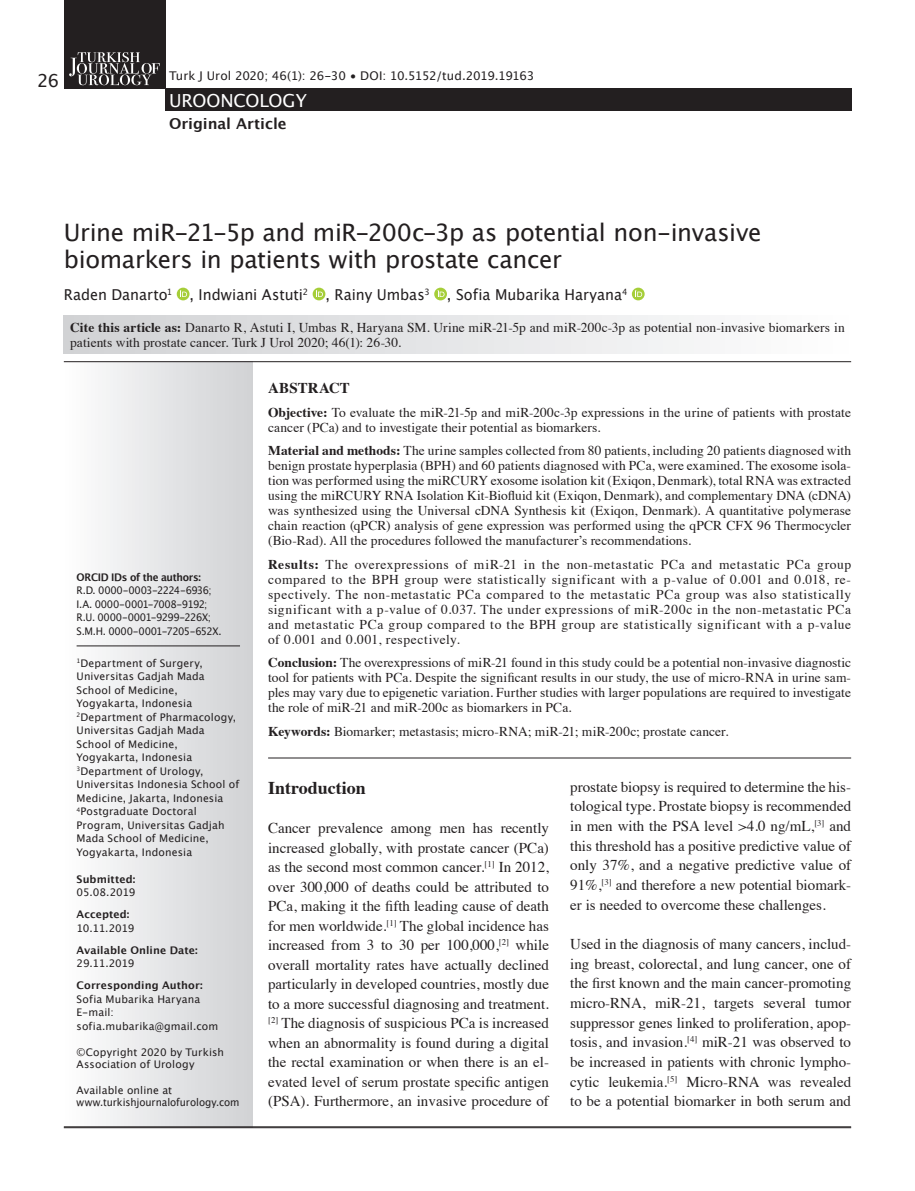
<style>
.page{position:relative;width:915px;height:1191px;background:#fff}
.page>*{position:absolute;margin:0;border:0;box-sizing:border-box;transform-origin:0 0}
.t1{font:24px/27px "Lucida Grande";letter-spacing:-.015em;color:#231f20}
.t2{font:700 18px "Times";color:#231f20}
.t3{font:18px "Lucida Grande";letter-spacing:-.005em;color:#fff}
.t4{font:18px "Lucida Grande";color:#231f20}
.t5{font:15px/19.5px "Times";color:#231f20;text-align:justify}
.t6{font:15px "Lucida Grande";color:#231f20;scale:.96 1}
.t7{font:700 15px "Lucida Grande";color:#231f20}
.t8{font:700 15px "Times";letter-spacing:.01em;color:#231f20}
.t9{font:13.5px/15px "Times";letter-spacing:.01em;color:#231f20;text-align:justify}
.t10{font:12px "Lucida Grande";letter-spacing:-.025em;color:#231f20}
.t11{font:10.5px/13.5px "Lucida Grande";letter-spacing:.01em;color:#231f20}
.t12{font:10.5px/13.5px "Lucida Grande";letter-spacing:-.04em;color:#231f20;scale:.95 1}
.t13{font:700 10.5px "Lucida Grande";letter-spacing:.005em;color:#231f20}
.t14{font:700 10.5px "Lucida Grande";letter-spacing:-.03em;color:#231f20;scale:.95 1}
.s1{font-weight:700}
</style>
<div class="page">
<div style="left:64px;top:361px;width:189px;height:766px;background:linear-gradient(to right,#fefefe,#d0d1d4)"></div>
<div style="left:177px;top:288px;width:12px;height:12px;background:#a6ce39;border-radius:50%"></div>
<svg style="left:180px;top:290px;width:7px;height:7px"></svg>
<div style="left:312px;top:288px;width:13px;height:12px;background:#a6ce39;border-radius:50%"></div>
<svg style="left:316px;top:290px;width:7px;height:7px"></svg>
<svg style="left:434px;top:288px;width:13px;height:12px"></svg>
<svg style="left:437px;top:290px;width:7px;height:7px"></svg>
<svg style="left:631px;top:288px;width:13px;height:12px"></svg>
<svg style="left:635px;top:290px;width:7px;height:7px"></svg>
<hr style="left:64px;top:1127px;width:786px;height:1px;background:#231f20">
<hr style="left:64px;top:1126px;width:786px;height:1px;background:#231f20">
<div style="left:64px;top:316px;width:786px;height:37px;background:linear-gradient(to right,#d0d1d4,#fdfefe)"></div>
<hr style="left:77px;top:645px;width:163px;height:1px;background:#231f20">
<hr style="left:268px;top:757px;width:582px;height:1px;background:#231f20">
<hr style="left:64px;top:361px;width:786px;height:1px;background:#231f20">
<div style="left:64px;top:0;width:101px;height:89px;background:#231f20"></div>
<div style="left:165px;top:88px;width:685px;height:23px;background:#231f20"></div>
<svg style="left:69px;top:52px;width:91px;height:33px"></svg>
<h2 class="t4" style="left:37px;top:70px;width:23px">26</h2>
<p class="t10" style="left:169px;top:69px;width:366px">Turk J Urol 2020; 46(1): 26-30 • DOI: 10.5152/tud.2019.19163</p>
<h2 class="t3" style="left:169px;top:90px;width:139px">UROONCOLOGY</h2>
<p class="t7" style="left:169px;top:112px;width:119px">Original Article</p>
<h1 class="t1" style="left:64px;top:219px;width:699px">Urine miR-21-5p and miR-200c-3p as potential non-invasive biomarkers in patients with prostate cancer</h1>
<p class="t6" style="left:64px;top:286px;width:588px">Raden Danarto<sup>1</sup> , Indwiani Astuti<sup>2</sup> , Rainy Umbas<sup>3</sup> , Sofia Mubarika Haryana<sup>4</sup></p>
<p class="t9" style="left:70px;top:319px;width:775px"><span class="s1">Cite this article as:</span> Danarto R, Astuti I, Umbas R, Haryana SM. Urine miR-21-5p and miR-200c-3p as potential non-invasive biomarkers in patients with prostate cancer. Turk J Urol 2020; 46(1): 26-30.</p>
<p class="t14" style="left:77px;top:568px;width:132px">ORCID IDs of the authors:</p>
<p class="t12" style="left:77px;top:584px;width:154px">R.D. 0000-0003-2224-6936;<br>I.A. 0000-0001-7008-9192;<br>R.U. 0000-0001-9299-226X;<br>S.M.H. 0000-0001-7205-652X.</p>
<p class="t11" style="left:77px;top:656px;width:164px"><sup>1</sup>Department of Surgery,<br>Universitas Gadjah Mada<br>School of Medicine,<br>Yogyakarta, Indonesia<br><sup>2</sup>Department of Pharmacology,<br>Universitas Gadjah Mada<br>School of Medicine,<br>Yogyakarta, Indonesia<br><sup>3</sup>Department of Urology,<br>Universitas Indonesia School of<br>Medicine, Jakarta, Indonesia<br><sup>4</sup>Postgraduate Doctoral<br>Program, Universitas Gadjah<br>Mada School of Medicine,<br>Yogyakarta, Indonesia</p>
<p class="t13" style="left:77px;top:870px;width:60px">Submitted:</p>
<p class="t11" style="left:77px;top:885px;width:60px">05.08.2019</p>
<p class="t13" style="left:77px;top:906px;width:54px">Accepted:</p>
<p class="t11" style="left:77px;top:921px;width:59px">10.11.2019</p>
<p class="t13" style="left:77px;top:941px;width:123px">Available Online Date:</p>
<p class="t11" style="left:77px;top:956px;width:59px">29.11.2019</p>
<p class="t13" style="left:77px;top:977px;width:128px">Corresponding Author:</p>
<p class="t11" style="left:77px;top:992px;width:143px">Sofia Mubarika Haryana<br>E-mail: sofia.mubarika@gmail.com</p>
<p class="t11" style="left:77px;top:1046px;width:149px;line-height:12.6px">©Copyright 2020 by Turkish<br>Association of Urology</p>
<p class="t11" style="left:77px;top:1083px;width:164px;line-height:12.6px">Available online at www.turkishjournalofurology.com</p>
<p class="t8" style="left:268px;top:374px;width:83px">ABSTRACT</p>
<p class="t9" style="left:268px;top:403px;width:584px"><span class="s1">Objective:</span> To evaluate the miR-21-5p and miR-200c-3p expressions in the urine of patients with prostate cancer (PCa) and to investigate their potential as biomarkers.</p>
<p class="t9" style="left:268px;top:442px;width:584px"><span class="s1">Material and methods:</span> The urine samples collected from 80 patients, including 20 patients diagnosed with benign prostate hyperplasia (BPH) and 60 patients diagnosed with PCa, were examined. The exosome isola&shy;tion was performed using the miRCURY exosome isolation kit (Exiqon, Denmark), total RNA was extracted using the miRCURY RNA Isolation Kit-Biofluid kit (Exiqon, Denmark), and complementary DNA (cDNA) was synthesized using the Universal cDNA Synthesis kit (Exiqon, Denmark). A quantitative polymerase chain reaction (qPCR) analysis of gene expression was performed using the qPCR CFX 96 Thermocycler (Bio-Rad). All the procedures followed the manufacturer’s recommendations.</p>
<p class="t9" style="left:268px;top:555px;width:584px"><span class="s1">Results:</span> The overexpressions of miR-21 in the non-metastatic PCa and metastatic PCa group compared to the BPH group were statistically significant with a p-value of 0.001 and 0.018, re&shy;spectively. The non-metastatic PCa compared to the metastatic PCa group was also statistically significant with a p-value of 0.037. The under expressions of miR-200c in the non-metastatic PCa and metastatic PCa group compared to the BPH group are statistically significant with a p-value of 0.001 and 0.001, respectively.</p>
<p class="t9" style="left:268px;top:654px;width:584px"><span class="s1">Conclusion:</span> The overexpressions of miR-21 found in this study could be a potential non-invasive diagnostic tool for patients with PCa. Despite the significant results in our study, the use of micro-RNA in urine sam&shy;ples may vary due to epigenetic variation. Further studies with larger populations are required to investigate the role of miR-21 and miR-200c as biomarkers in PCa.</p>
<p class="t9" style="left:268px;top:722px;width:461px"><span class="s1">Keywords:</span> Biomarker; metastasis; micro-RNA; miR-21; miR-200c; prostate cancer.</p>
<h2 class="t2" style="left:268px;top:770px;width:99px">Introduction</h2>
<p class="t5" style="left:268px;top:817px;width:282px">Cancer prevalence among men has recently increased globally, with prostate cancer (PCa) as the second most common cancer.<sup>[1]</sup> In 2012, over 300,000 of deaths could be attributed to PCa, making it the fifth leading cause of death for men worldwide.<sup>[1]</sup> The global incidence has increased from 3 to 30 per 100,000,<sup>[2]</sup> while overall mortality rates have actually declined particularly in developed countries, mostly due to a more successful diagnosing and treatment. <sup>[2]</sup> The diagnosis of suspicious PCa is increased when an abnormality is found during a digital the rectal examination or when there is an el&shy;evated level of serum prostate specific antigen (PSA). Furthermore, an invasive procedure of</p>
<p class="t5" style="left:570px;top:775px;width:282px">prostate biopsy is required to determine the his&shy;tological type. Prostate biopsy is recommended in men with the PSA level &gt;4.0 ng/mL,<sup>[3]</sup> and this threshold has a positive predictive value of only 37%, and a negative predictive value of 91%,<sup>[3]</sup> and therefore a new potential biomark&shy;er is needed to overcome these challenges.</p>
<p class="t5" style="left:570px;top:933px;width:282px">Used in the diagnosis of many cancers, includ&shy;ing breast, colorectal, and lung cancer, one of the first known and the main cancer-promoting micro-RNA, miR-21, targets several tumor suppressor genes linked to proliferation, apop&shy;tosis, and invasion.<sup>[4]</sup> miR-21 was observed to be increased in patients with chronic lympho&shy;cytic leukemia.<sup>[5]</sup> Micro-RNA was revealed to be a potential biomarker in both serum and</p>
</div>
